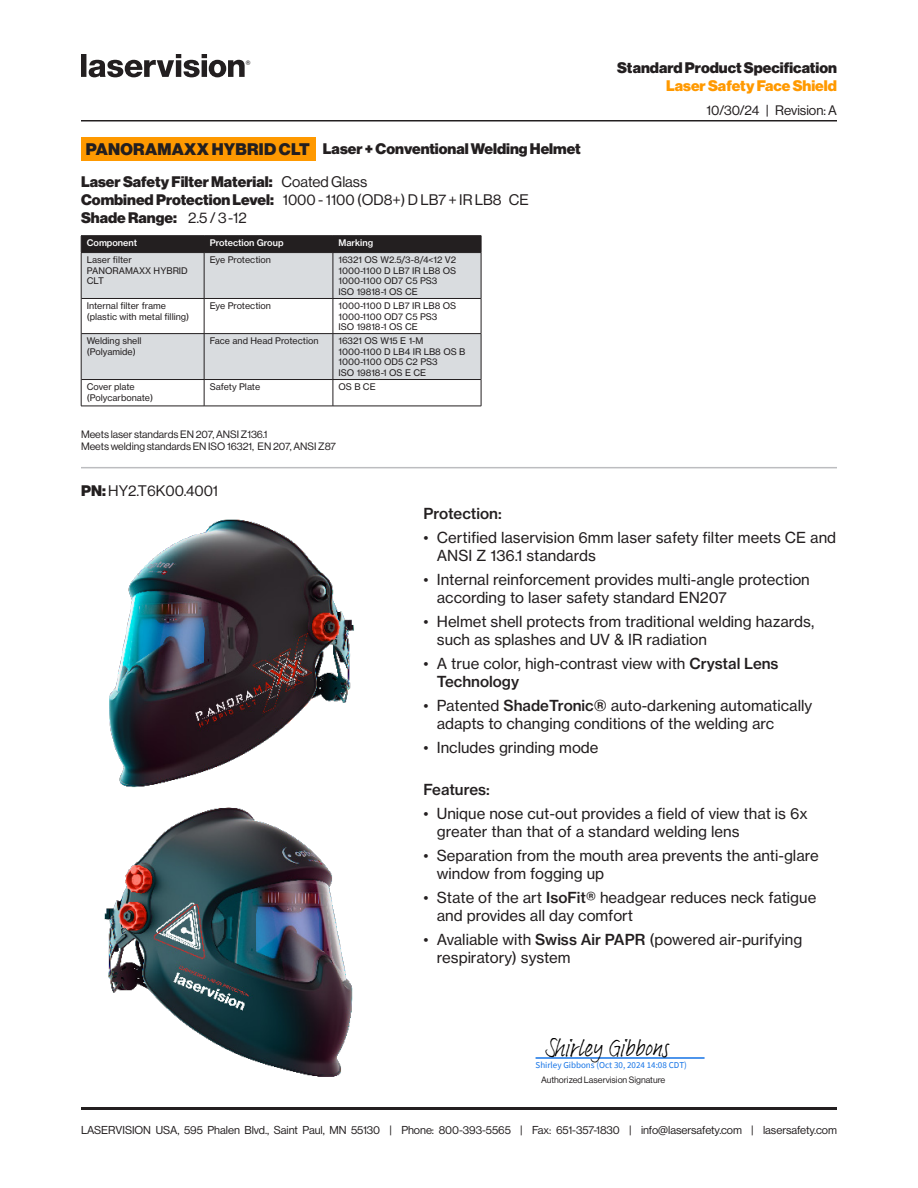
<style>
.page{position:relative;width:918px;height:1188px;background:#fff}
.page>*{position:absolute;margin:0;border:0;box-sizing:border-box;transform-origin:0 0}
.t1{font:24px "Adobe Hand A";color:#000}
.t2{font:16.5px "N Haas Grotesk DS Pro 95 Blk";letter-spacing:.015em;color:#231f20}
.t3{font:15px/18px "N Haas Grotesk TX Pro 55 Rg";color:#231f20}
.t4{font:15px "N Haas Grotesk DS Pro 95 Blk";color:#231f20}
.t5{font:15px "N Haas Grotesk DS Pro 55 Rg";color:#231f20}
.t6{font:15px "N Haas Grotesk TX Pro 65 Md";color:#231f20}
.t7{font:15px "N Haas Grotesk DS Pro 95 Blk";color:#f90}
.t8{font:13.5px "N Haas Grotesk DS Pro 55 Rg";color:#231f20}
.t9{font:11.25px "N Haas Grotesk DS Pro 55 Rg";letter-spacing:-.005em;color:#231f20}
.t10{font:10.5px/12.6px "N Haas Grotesk DS Pro 55 Rg";color:#231f20}
.t11{font:9px/10.8px "N Haas Grotesk TX Pro 55 Rg";color:#231f20}
.t12{font:9px "Source Sans Pro";color:#1473e6}
.t13{font:9px "N Haas Grotesk DS Pro 55 Rg";color:#231f20}
.t14{font:9px "N Haas Grotesk TX Pro 65 Md";color:#fff}
.s1{font-family:"N Haas Grotesk DS Pro 55 Rg"}
.s2{font-family:"N Haas Grotesk DS Pro 95 Blk"}
.s3{font-family:"N Haas Grotesk TX Pro 65 Md"}
</style>
<div class="page">
<svg style="left:81px;top:54px;width:164px;height:23px"></svg>
<hr style="left:81px;top:1107px;width:756px;height:3px;background:#231f20">
<hr style="left:81px;top:120px;width:756px;height:2px;background:#231f20">
<hr style="left:81px;top:467px;width:756px;height:1px;background:#bcbdc0">
<img style="left:109px;top:519px;width:245px;height:269px">
<img style="left:104px;top:807px;width:249px;height:270px">
<div style="left:81px;top:137px;width:234px;height:23px;background:#f90"></div>
<svg style="left:82px;top:253px;width:399px;height:126px;fill:#d9dcdf"></svg>
<hr style="left:204px;top:253px;width:1px;height:45px;background:#231f20">
<hr style="left:333px;top:253px;width:1px;height:45px;background:#231f20">
<hr style="left:204px;top:299px;width:1px;height:35px;background:#231f20">
<hr style="left:333px;top:299px;width:1px;height:35px;background:#231f20">
<hr style="left:204px;top:334px;width:1px;height:45px;background:#231f20">
<hr style="left:333px;top:334px;width:1px;height:45px;background:#231f20">
<svg style="left:204px;top:380px;width:1px;height:26px"></svg>
<svg style="left:333px;top:380px;width:1px;height:26px"></svg>
<hr style="left:81px;top:253px;width:1px;height:45px;background:#231f20">
<hr style="left:481px;top:253px;width:1px;height:45px;background:#231f20">
<hr style="left:81px;top:298px;width:1px;height:36px;background:#231f20">
<hr style="left:481px;top:298px;width:1px;height:36px;background:#231f20">
<hr style="left:81px;top:334px;width:1px;height:46px;background:#231f20">
<hr style="left:481px;top:334px;width:1px;height:46px;background:#231f20">
<svg style="left:81px;top:380px;width:1px;height:26px"></svg>
<svg style="left:481px;top:380px;width:1px;height:26px"></svg>
<hr style="left:81px;top:298px;width:123px;height:1px;background:#231f20">
<hr style="left:204px;top:298px;width:129px;height:1px;background:#231f20">
<hr style="left:333px;top:298px;width:148px;height:1px;background:#231f20">
<hr style="left:81px;top:333px;width:123px;height:1px;background:#231f20">
<hr style="left:204px;top:333px;width:129px;height:1px;background:#231f20">
<hr style="left:333px;top:333px;width:148px;height:1px;background:#231f20">
<hr style="left:81px;top:379px;width:123px;height:1px;background:#231f20">
<hr style="left:204px;top:379px;width:129px;height:1px;background:#231f20">
<hr style="left:333px;top:379px;width:148px;height:1px;background:#231f20">
<hr style="left:81px;top:406px;width:123px;height:1px;background:#231f20">
<hr style="left:204px;top:406px;width:129px;height:1px;background:#231f20">
<hr style="left:333px;top:406px;width:148px;height:1px;background:#231f20">
<hr style="left:81px;top:235px;width:123px;height:1px;background:#231f20">
<hr style="left:204px;top:235px;width:129px;height:1px;background:#231f20">
<hr style="left:333px;top:235px;width:148px;height:1px;background:#231f20">
<div style="left:81px;top:236px;width:401px;height:17px;background:#231f20"></div>
<hr style="left:81px;top:252px;width:123px;height:1px;background:#231f20">
<hr style="left:204px;top:252px;width:129px;height:1px;background:#231f20">
<hr style="left:333px;top:252px;width:148px;height:1px;background:#231f20">
<hr style="left:536px;top:1057px;width:169px;height:2px;background:#1473e6">
<p class="t13" style="left:246px;top:59px;width:6px">®</p>
<p class="t4" style="left:617px;top:59px;width:221px">Standard Product Specification</p>
<p class="t7" style="left:666px;top:77px;width:172px">Laser Safety Face Shield</p>
<p class="t8" style="left:706px;top:103px;width:132px">10/30/24 | Revision: A</p>
<p class="t2" style="left:86px;top:140px;width:226px">PANORAMAXX HYBRID CLT</p>
<p class="t4" style="left:323px;top:140px;width:259px">Laser + Conventional Welding Helmet</p>
<p class="t4" style="left:81px;top:173px;width:288px">Laser Safety Filter Material: <span class="s1">Coated Glass</span></p>
<p class="t5" style="left:81px;top:192px;width:449px"><span class="s2">Combined Protection Level:</span> 1000 - 1100 (OD8+) D LB7 + IR LB8 CE</p>
<p class="t4" style="left:81px;top:209px;width:167px">Shade Range: <span class="s1">2.5 / 3-12</span></p>
<p class="t14" style="left:87px;top:237px;width:52px">Component</p>
<p class="t14" style="left:210px;top:237px;width:75px">Protection Group</p>
<p class="t14" style="left:338px;top:237px;width:36px">Marking</p>
<p class="t11" style="left:87px;top:254px;width:103px">Laser filter<br>PANORAMAXX HYBRID<br>CLT</p>
<p class="t11" style="left:210px;top:254px;width:63px">Eye Protection</p>
<p class="t11" style="left:338px;top:254px;width:119px">16321 OS W2.5/3-8/4&lt;12 V2<br>1000-1100 D LB7 IR LB8 OS<br>1000-1100 OD7 C5 PS3<br>ISO 19818-1 OS CE</p>
<p class="t11" style="left:87px;top:300px;width:104px">Internal filter frame (plastic with metal filling)</p>
<p class="t11" style="left:210px;top:300px;width:63px">Eye Protection</p>
<p class="t11" style="left:338px;top:300px;width:119px">1000-1100 D LB7 IR LB8 OS<br>1000-1100 OD7 C5 PS3<br>ISO 19818-1 OS CE</p>
<p class="t11" style="left:87px;top:335px;width:56px">Welding shell (Polyamide)</p>
<p class="t11" style="left:210px;top:335px;width:110px">Face and Head Protection</p>
<p class="t11" style="left:338px;top:335px;width:128px">16321 OS W15 E 1-M<br>1000-1100 D LB4 IR LB8 OS B<br>1000-1100 OD5 C2 PS3<br>ISO 19818-1 OS E CE</p>
<p class="t11" style="left:87px;top:381px;width:68px">Cover plate (Polycarbonate)</p>
<p class="t11" style="left:210px;top:381px;width:52px">Safety Plate</p>
<p class="t11" style="left:338px;top:381px;width:39px">OS B CE</p>
<p class="t10" style="left:81px;top:428px;width:257px">Meets laser standards EN 207, ANSI Z136.1<br>Meets welding standards EN ISO 16321, EN 207, ANSI Z87</p>
<p class="t5" style="left:81px;top:482px;width:139px"><span class="s2">PN:</span> HY2.T6K00.4001</p>
<p class="t6" style="left:423px;top:504px;width:80px">Protection:</p>
<p class="t3" style="left:437px;top:529px;width:401px;text-indent:-14px">• Certified laservision 6mm laser safety filter meets CE and<br>ANSI Z 136.1 standards</p>
<p class="t3" style="left:437px;top:571px;width:374px;text-indent:-14px">• Internal reinforcement provides multi-angle protection according to laser safety standard EN207</p>
<p class="t3" style="left:437px;top:613px;width:379px;text-indent:-14px">• Helmet shell protects from traditional welding hazards, such as splashes and UV &amp; IR radiation</p>
<p class="t3" style="left:423px;top:655px;width:357px">• A true color, high-contrast view with <span class="s3">Crystal Lens</span></p>
<p class="t6" style="left:437px;top:672px;width:84px">Technology</p>
<p class="t3" style="left:437px;top:697px;width:377px;text-indent:-14px">• Patented <span class="s3">ShadeTronic®</span> auto-darkening automatically adapts to changing conditions of the welding arc</p>
<p class="t3" style="left:423px;top:739px;width:177px">• Includes grinding mode</p>
<p class="t6" style="left:423px;top:780px;width:68px">Features:</p>
<p class="t3" style="left:437px;top:804px;width:372px;text-indent:-14px">• Unique nose cut-out provides a field of view that is 6x greater than that of a standard welding lens</p>
<p class="t3" style="left:437px;top:846px;width:384px;text-indent:-14px">• Separation from the mouth area prevents the anti-glare window from fogging up</p>
<p class="t3" style="left:437px;top:888px;width:381px;text-indent:-14px">• State of the art <span class="s3">IsoFit®</span> headgear reduces neck fatigue and provides all day comfort</p>
<p class="t3" style="left:437px;top:930px;width:367px;text-indent:-14px">• Avaliable with <span class="s3">Swiss Air PAPR</span> (powered air-purifying respiratory) system</p>
<h1 class="t1" style="left:546px;top:1038px;width:125px">Shirley Gibbons</h1>
<p class="t12" style="left:536px;top:1061px;width:153px">Shirley Gibbons (Oct 30, 2024 14:08 CDT)</p>
<p class="t13" style="left:541px;top:1074px;width:126px">Authorized Laservision Signature</p>
<p class="t9" style="left:81px;top:1124px;width:757px">LASERVISION USA, 595 Phalen Blvd., Saint Paul, MN 55130 | Phone: 800-393-5565 | Fax: 651-357-1830 | info@lasersafety.com | lasersafety.com</p>
</div>
